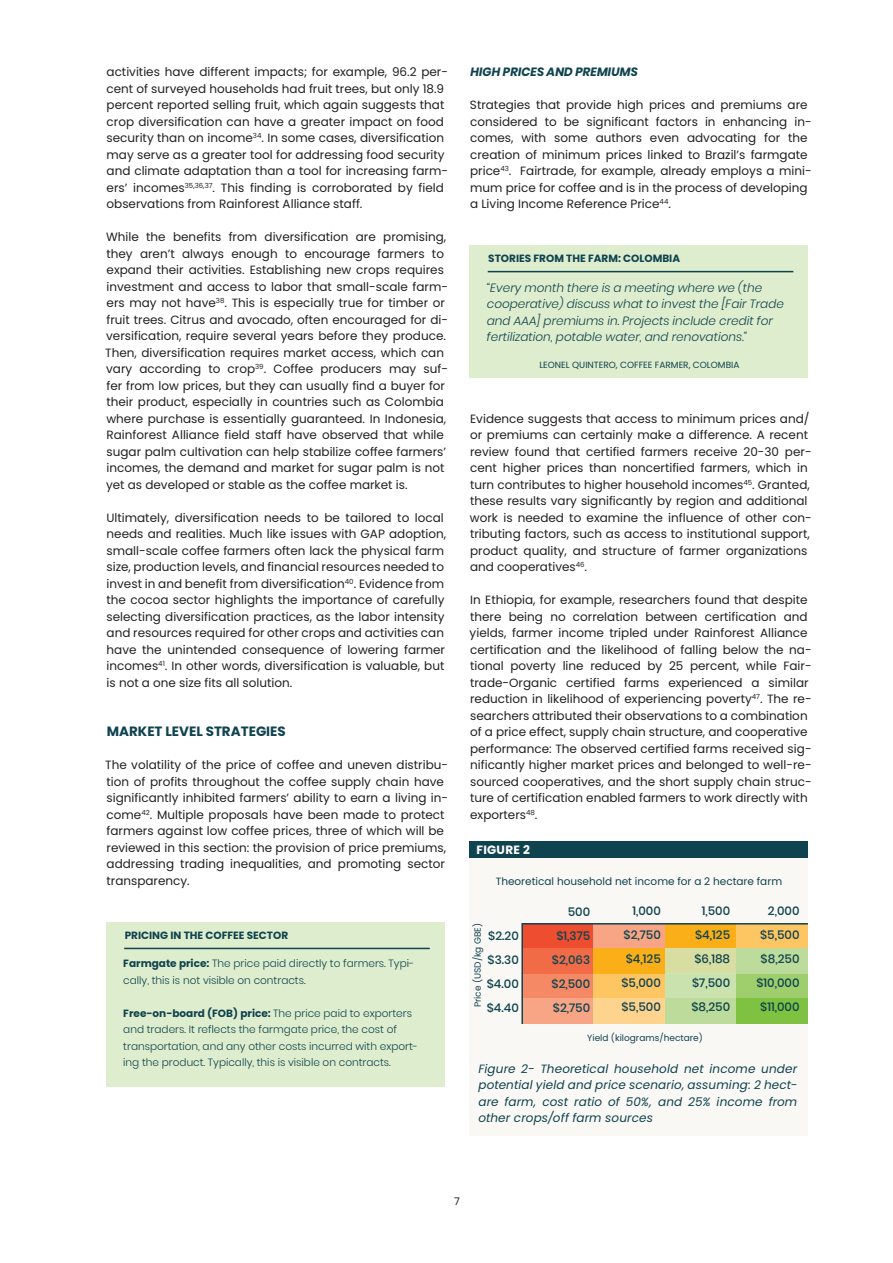
<style>
.page{position:relative;width:893px;height:1263px;background:#fff}
.page>*{position:absolute;margin:0;border:0;box-sizing:border-box;transform-origin:0 0}
.Section_heading{font:700 13.5px "Poppins";color:#0f434f}
.t1{font:12px/16.5px "Poppins";color:#231f20}
.Pull_quote{font:italic 300 12px/16.5px "Poppins";color:#0f434f}
.t2{font:italic 12px/16.5px "Poppins";letter-spacing:.01em;color:#0f434f;text-align:justify}
.Footnote{font:500 12px "Poppins";color:#0f434f}
.Second_level_sub-hea{font:italic 700 12px "Poppins";color:#0f434f}
.t3{font:700 12px "Poppins";letter-spacing:.025em;color:#fff}
.Footnote-2{font:300 10.5px/16.5px "Poppins";color:#0f434f}
.Footnote-3{font:700 10.5px "Poppins";color:#0f434f}
.Footnote-4{font:10.5px "Poppins";color:#0f434f}
.t4{font:10.5px "Poppins";color:#231f20}
.Footnote-5{font:9px "Poppins";color:#0f434f}
.Pull_quote-2{font:9px "Poppins";color:#0f434f}
.s1{font-weight:700}
</style>
<div class="page">
<div style="left:106px;top:922px;width:338px;height:165px;background:#deedcd"></div>
<hr style="left:124px;top:948px;width:306px;height:1px;background:#0f434f">
<div style="left:470px;top:245px;width:338px;height:132px;background:#deedcd"></div>
<hr style="left:488px;top:271px;width:305px;height:1px;background:#0f434f">
<div style="left:470px;top:856px;width:338px;height:280px;background:#f9f8f5"></div>
<svg style="left:521px;top:923px;width:287px;height:101px;background:#d8b36b"></svg>
<div style="left:470px;top:841px;width:338px;height:17px;background:#0f434f"></div>
<p class="t1" style="left:107px;top:64px;width:343px">activities have different impacts; for example, 96.2 per&shy;cent of surveyed households had fruit trees, but only 18.9 percent reported selling fruit, which again suggests that crop diversification can have a greater impact on food security than on income<sup>34</sup>. In some cases, diversification may serve as a greater tool for addressing food security and climate adaptation than a tool for increasing farm&shy;ers’ incomes<sup>35,36,37</sup>. This finding is corroborated by field observations from Rainforest Alliance staff.</p>
<p class="t1" style="left:105px;top:229px;width:344px">While the benefits from diversification are promising, they aren’t always enough to encourage farmers to expand their activities. Establishing new crops requires investment and access to labor that small-scale farm&shy;ers may not have<sup>38</sup>. This is especially true for timber or fruit trees. Citrus and avocado, often encouraged for di&shy;versification, require several years before they produce.<br>Then, diversification requires market access, which can vary according to crop<sup>39</sup>. Coffee producers may suf&shy;fer from low prices, but they can usually find a buyer for their product, especially in countries such as Colombia where purchase is essentially guaranteed. In Indonesia, Rainforest Alliance field staff have observed that while sugar palm cultivation can help stabilize coffee farmers’ incomes, the demand and market for sugar palm is not yet as developed or stable as the coffee market is.</p>
<p class="t1" style="left:106px;top:509px;width:341px">Ultimately, diversification needs to be tailored to local needs and realities. Much like issues with GAP adoption, small-scale coffee farmers often lack the physical farm size, production levels, and financial resources needed to invest in and benefit from diversification<sup>40</sup>. Evidence from the cocoa sector highlights the importance of carefully selecting diversification practices, as the labor intensity and resources required for other crops and activities can have the unintended consequence of lowering farmer incomes<sup>41</sup>. In other words, diversification is valuable, but is not a one size fits all solution.</p>
<p class="Section_heading" style="left:107px;top:724px;width:181px">MARKET LEVEL STRATEGIES</p>
<p class="t1" style="left:105px;top:757px;width:344px">The volatility of the price of coffee and uneven distribu&shy;tion of profits throughout the coffee supply chain have significantly inhibited farmers’ ability to earn a living in&shy;come<sup>42</sup>. Multiple proposals have been made to protect farmers against low coffee prices, three of which will be reviewed in this section: the provision of price premiums, addressing trading inequalities, and promoting sector transparency.</p>
<p class="Footnote-3" style="left:125px;top:929px;width:165px">PRICING IN THE COFFEE SECTOR</p>
<p class="Footnote-2" style="left:123px;top:955px;width:292px"><span class="s1">Farmgate price:</span> The price paid directly to farmers. Typi&shy;cally, this is not visible on contracts.</p>
<p class="Footnote-2" style="left:123px;top:1005px;width:296px"><span class="s1">Free-on-board (FOB) price:</span> The price paid to exporters and traders. It reflects the farmgate price, the cost of transportation, and any other costs incurred with export&shy;ing the product. Typically, this is visible on contracts.</p>
<p class="Second_level_sub-hea" style="left:470px;top:65px;width:169px">HIGH PRICES AND PREMIUMS</p>
<p class="t1" style="left:470px;top:97px;width:343px">Strategies that provide high prices and premiums are considered to be significant factors in enhancing in&shy;comes, with some authors even advocating for the creation of minimum prices linked to Brazil’s farmgate price<sup>43</sup>. Fairtrade, for example, already employs a mini&shy;mum price for coffee and is in the process of developing a Living Income Reference Price<sup>44</sup>.</p>
<p class="Footnote-3" style="left:488px;top:252px;width:193px">STORIES FROM THE FARM: COLOMBIA</p>
<p class="Pull_quote" style="left:487px;top:279px;width:298px">“Every month there is a meeting where we (the cooperative) discuss what to invest the [Fair Trade and AAA] premiums in. Projects include credit for fertilization, potable water, and renovations.”</p>
<p class="Pull_quote-2" style="left:539px;top:360px;width:202px">LEONEL QUINTERO, COFFEE FARMER, COLOMBIA</p>
<p class="t1" style="left:470px;top:410px;width:343px">Evidence suggests that access to minimum prices and/ or premiums can certainly make a difference. A recent review found that certified farmers receive 20-30 per&shy;cent higher prices than noncertified farmers, which in turn contributes to higher household incomes<sup>45</sup>. Granted, these results vary significantly by region and additional work is needed to examine the influence of other con&shy;tributing factors, such as access to institutional support, product quality, and structure of farmer organizations and cooperatives<sup>46</sup>.</p>
<p class="t1" style="left:470px;top:592px;width:343px">In Ethiopia, for example, researchers found that despite there being no correlation between certification and yields, farmer income tripled under Rainforest Alliance certification and the likelihood of falling below the na&shy;tional poverty line reduced by 25 percent, while Fair&shy;trade-Organic certified farms experienced a similar reduction in likelihood of experiencing poverty<sup>47</sup>. The re&shy;searchers attributed their observations to a combination of a price effect, supply chain structure, and cooperative performance: The observed certified farms received sig&shy;nificantly higher market prices and belonged to well-re&shy;sourced cooperatives, and the short supply chain struc&shy;ture of certification enabled farmers to work directly with exporters<sup>48</sup>.</p>
<p class="t3" style="left:476px;top:843px;width:55px">FIGURE 2</p>
<p class="Footnote-4" style="left:496px;top:875px;width:288px">Theoretical household net income for a 2 hectare farm</p>
<p class="Footnote-5" style="left:472px;top:1007px;width:86px;rotate:-90deg">Price (USD/kg GBE)</p>
<p class="Footnote" style="left:488px;top:929px;width:32px">$2.20</p>
<p class="Footnote" style="left:488px;top:953px;width:33px">$3.30</p>
<p class="Footnote" style="left:487px;top:977px;width:34px">$4.00</p>
<p class="Footnote" style="left:487px;top:1001px;width:34px">$4.40</p>
<p class="Footnote" style="left:568px;top:905px;width:24px">500</p>
<p class="Footnote" style="left:556px;top:929px;width:35px">$1,375</p>
<p class="Footnote" style="left:552px;top:953px;width:40px">$2,063</p>
<p class="Footnote" style="left:551px;top:977px;width:40px">$2,500</p>
<p class="Footnote" style="left:553px;top:1001px;width:39px">$2,750</p>
<p class="Footnote" style="left:632px;top:904px;width:30px">1,000</p>
<p class="Footnote" style="left:623px;top:928px;width:39px">$2,750</p>
<p class="Footnote" style="left:626px;top:952px;width:37px">$4,125</p>
<p class="Footnote" style="left:621px;top:976px;width:41px">$5,000</p>
<p class="Footnote" style="left:621px;top:1000px;width:41px">$5,500</p>
<p class="Footnote" style="left:702px;top:904px;width:30px">1,500</p>
<p class="Footnote" style="left:695px;top:928px;width:37px">$4,125</p>
<p class="Footnote" style="left:694px;top:952px;width:37px">$6,188</p>
<p class="Footnote" style="left:692px;top:976px;width:40px">$7,500</p>
<p class="Footnote" style="left:691px;top:1000px;width:40px">$8,250</p>
<p class="Footnote-5" style="left:587px;top:1033px;width:117px">Yield (kilograms/hectare)</p>
<p class="Footnote" style="left:768px;top:904px;width:33px">2,000</p>
<p class="Footnote" style="left:760px;top:928px;width:41px">$5,500</p>
<p class="Footnote" style="left:761px;top:952px;width:40px">$8,250</p>
<p class="Footnote" style="left:756px;top:976px;width:45px">$10,000</p>
<p class="Footnote" style="left:760px;top:1000px;width:41px">$11,000</p>
<p class="t2" style="left:478px;top:1060px;width:320px">Figure 2- Theoretical household net income under potential yield and price scenario, assuming: 2 hect&shy;are farm, cost ratio of 50%, and 25% income from other crops/off farm sources</p>
<p class="t4" style="left:454px;top:1195px;width:7px">7</p>
</div>
